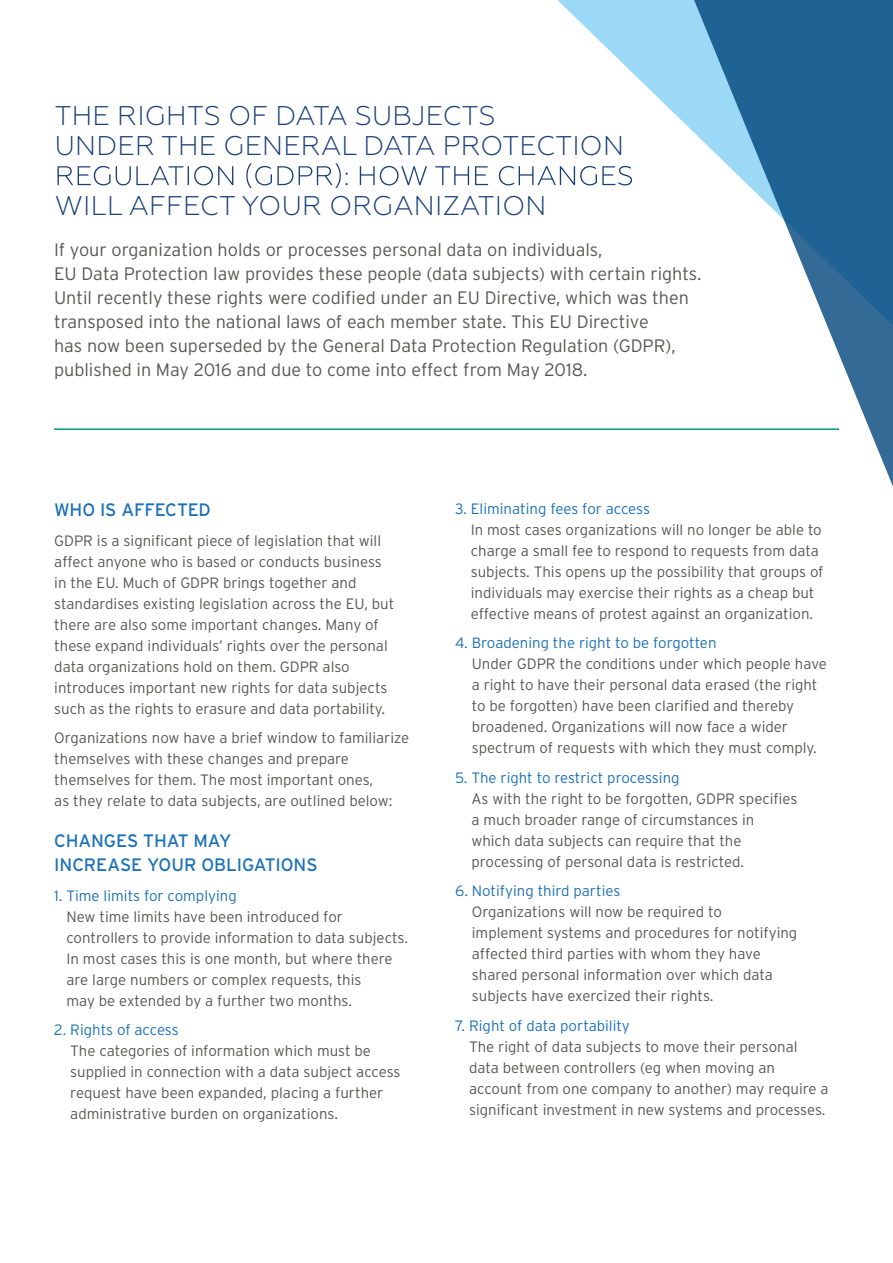
<style>
.page{position:relative;width:893px;height:1263px;background:#fff}
.page>*{position:absolute;margin:0;border:0;box-sizing:border-box;transform-origin:0 0}
.t1{font:300 27px/30px "Geometria";letter-spacing:.01em;color:#193f76}
.t2{font:300 18px/24px "Interstate";color:#575756}
.t3{font:18px/24px "Interstate";letter-spacing:-.01em;color:#1d71b8}
.t4{font:300 15px/21px "Interstate";color:#575756}
.t5{font:300 15px "Interstate";color:#1d71b8}
</style>
<div class="page">
<svg style="left:557px;top:0;width:132px;height:181px"></svg>
<svg style="left:689px;top:0;width:204px;height:487px"></svg>
<hr style="left:54px;top:428px;width:785px;height:2px;background:#009982">
<svg style="left:58px;top:163px;width:574px;height:25px"></svg>
<h1 class="t1" style="left:55px;top:101px;width:571px">THE RIGHTS OF DATA SUBJECTS<br>UNDER THE GENERAL DATA PROTECTION</h1>
<h1 class="t1" style="left:55px;top:191px;width:493px">WILL AFFECT YOUR ORGANIZATION</h1>
<p class="t2" style="left:54px;top:237px;width:649px">If your organization holds or processes personal data on individuals,<br>EU Data Protection law provides these people (data subjects) with certain rights.<br>Until recently these rights were codified under an EU Directive, which was then transposed into the national laws of each member state. This EU Directive<br>has now been superseded by the General Data Protection Regulation (GDPR), published in May 2016 and due to come into effect from May 2018.</p>
<p class="t3" style="left:54px;top:498px;width:158px">WHO IS AFFECTED</p>
<p class="t4" style="left:54px;top:530px;width:342px">GDPR is a significant piece of legislation that will affect anyone who is based or conducts business in the EU. Much of GDPR brings together and standardises existing legislation across the EU, but there are also some important changes. Many of these expand individuals’ rights over the personal data organizations hold on them. GDPR also introduces important new rights for data subjects such as the rights to erasure and data portability.</p>
<p class="t4" style="left:54px;top:727px;width:357px">Organizations now have a brief window to familiarize themselves with these changes and prepare themselves for them. The most important ones,<br>as they relate to data subjects, are outlined below:</p>
<p class="t3" style="left:54px;top:829px;width:265px">CHANGES THAT MAY<br>INCREASE YOUR OBLIGATIONS</p>
<p class="t5" style="left:54px;top:887px;width:184px">1. Time limits for complying</p>
<p class="t4" style="left:66px;top:906px;width:343px">New time limits have been introduced for controllers to provide information to data subjects.<br>In most cases this is one month, but where there are large numbers or complex requests, this<br>may be extended by a further two months.</p>
<p class="t5" style="left:54px;top:1022px;width:126px">2. Rights of access</p>
<p class="t4" style="left:70px;top:1040px;width:332px">The categories of information which must be supplied in connection with a data subject access request have been expanded, placing a further administrative burden on organizations.</p>
<p class="t5" style="left:455px;top:500px;width:196px">3. Eliminating fees for access</p>
<p class="t4" style="left:471px;top:519px;width:354px">In most cases organizations will no longer be able to charge a small fee to respond to requests from data subjects. This opens up the possibility that groups of individuals may exercise their rights as a cheap but effective means of protest against an organization.</p>
<p class="t5" style="left:455px;top:635px;width:263px">4. Broadening the right to be forgotten</p>
<p class="t4" style="left:472px;top:653px;width:357px">Under GDPR the conditions under which people have a right to have their personal data erased (the right to be forgotten) have been clarified and thereby broadened. Organizations will now face a wider spectrum of requests with which they must comply.</p>
<p class="t5" style="left:455px;top:769px;width:226px">5. The right to restrict processing</p>
<p class="t4" style="left:471px;top:788px;width:328px">As with the right to be forgotten, GDPR specifies a much broader range of circumstances in<br>which data subjects can require that the processing of personal data is restricted.</p>
<p class="t5" style="left:455px;top:883px;width:167px">6. Notifying third parties</p>
<p class="t4" style="left:472px;top:901px;width:327px">Organizations will now be required to<br>implement systems and procedures for notifying affected third parties with whom they have shared personal information over which data subjects have exercized their rights.</p>
<p class="t5" style="left:455px;top:1017px;width:176px">7. Right of data portability</p>
<p class="t4" style="left:469px;top:1036px;width:361px">The right of data subjects to move their personal data between controllers (eg when moving an account from one company to another) may require a significant investment in new systems and processes.</p>
</div>
